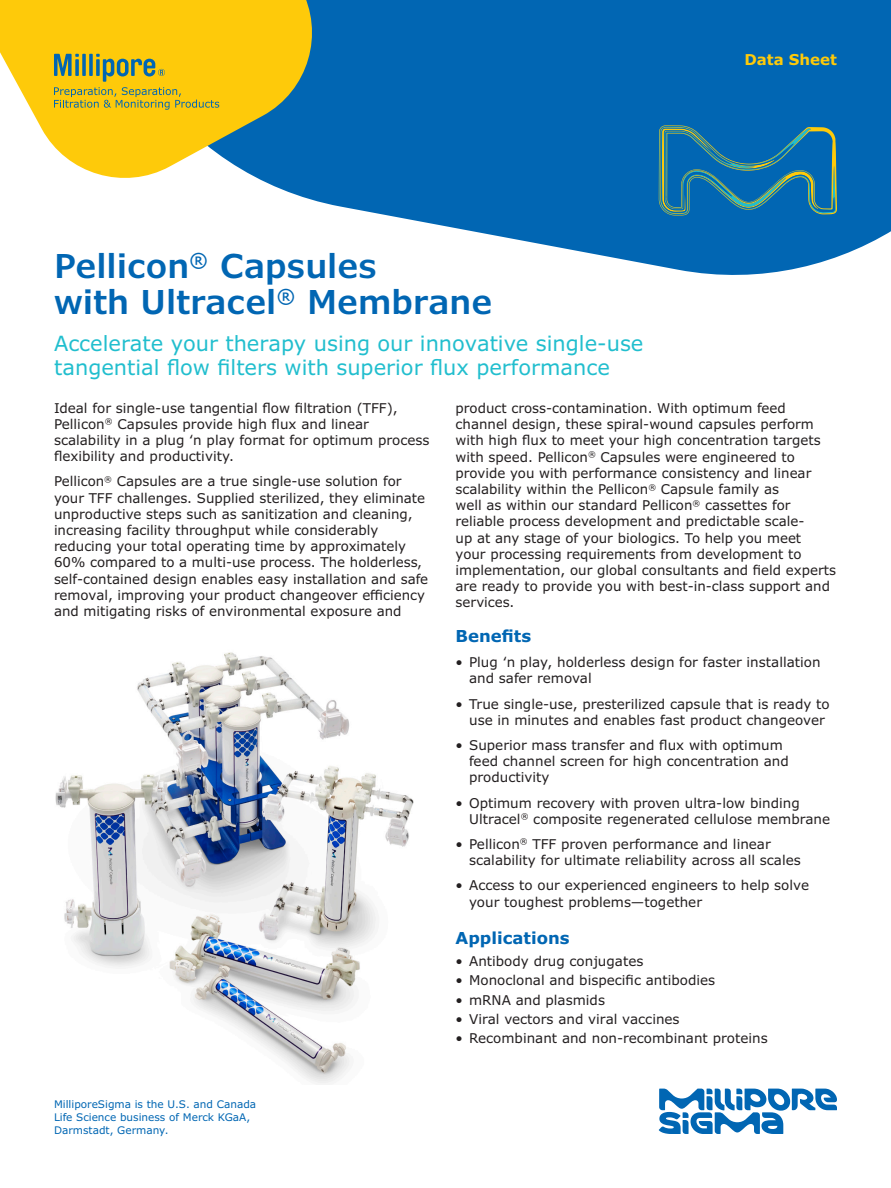
<style>
.page{position:relative;width:891px;height:1188px;background:#fff}
.page>*{position:absolute;margin:0;border:0;box-sizing:border-box;transform-origin:0 0}
.Headline_22_24{font:600 33px/36px "Verdana Pro";color:#0166b3}
.Subhead_14_16{font:21px/24px "Verdana Pro";color:#21bece}
.Section_Head_11_13{font:700 16.5px "Verdana Pro";color:#0166b3}
.Body_Copy_9_11{font:700 16.5px "Verdana Pro";color:#0166b3}
.Body_Head_10_12__span_columns{font:700 15px "Verdana Pro";color:#feca0a}
.Body_Copy_9_11-2{font:13.5px/16.2px "Verdana Pro";color:#231f20}
.Caption_7_9{font:10.5px/12.6px "Verdana Pro";color:#0166b3}
</style>
<div class="page">
<svg style="left:267px;top:0;width:624px;height:275px;background:#247bbd"></svg>
<svg style="left:659px;top:125px;width:178px;height:90px;background:#1d74a2"></svg>
<svg style="left:0;top:0;width:325px;height:183px;fill:#feca0a"></svg>
<svg style="left:54px;top:54px;width:165px;height:56px;background:#cdb629"></svg>
<img style="left:55px;top:652px;width:358px;height:432px">
<svg style="left:659px;top:1089px;width:178px;height:45px"></svg>
<p class="Body_Head_10_12__span_columns" style="left:744px;top:50px;width:94px">Data Sheet</p>
<p class="Headline_22_24" style="left:54px;top:248px;width:440px">Pellicon<sup>®</sup> Capsules<br>with Ultracel<sup>®</sup> Membrane</p>
<p class="Subhead_14_16" style="left:54px;top:332px;width:591px">Accelerate your therapy using our innovative single-use tangential flow filters with superior flux performance</p>
<p class="Body_Copy_9_11-2" style="left:54px;top:400px;width:377px">Ideal for single-use tangential flow filtration (TFF), Pellicon<sup>®</sup> Capsules provide high flux and linear scalability in a plug ‘n play format for optimum process flexibility and productivity.</p>
<p class="Body_Copy_9_11-2" style="left:54px;top:474px;width:376px">Pellicon<sup>®</sup> Capsules are a true single-use solution for your TFF challenges. Supplied sterilized, they eliminate unproductive steps such as sanitization and cleaning, increasing facility throughput while considerably reducing your total operating time by approximately 60% compared to a multi-use process. The holderless, self-contained design enables easy installation and safe removal, improving your product changeover efficiency and mitigating risks of environmental exposure and</p>
<p class="Body_Copy_9_11-2" style="left:456px;top:400px;width:382px">product cross-contamination. With optimum feed channel design, these spiral-wound capsules perform with high flux to meet your high concentration targets with speed. Pellicon<sup>®</sup> Capsules were engineered to provide you with performance consistency and linear scalability within the Pellicon<sup>®</sup> Capsule family as<br>well as within our standard Pellicon<sup>®</sup> cassettes for reliable process development and predictable scale-<br>up at any stage of your biologics. To help you meet<br>your processing requirements from development to implementation, our global consultants and field experts are ready to provide you with best-in-class support and services.</p>
<p class="Body_Copy_9_11" style="left:456px;top:625px;width:77px">Benefits</p>
<p class="Body_Copy_9_11-2" style="left:469px;top:654px;width:353px;text-indent:-14px">• Plug ‘n play, holderless design for faster installation and safer removal</p>
<p class="Body_Copy_9_11-2" style="left:469px;top:696px;width:362px;text-indent:-14px">• True single-use, presterilized capsule that is ready to use in minutes and enables fast product changeover</p>
<p class="Body_Copy_9_11-2" style="left:469px;top:737px;width:321px;text-indent:-14px">• Superior mass transfer and flux with optimum feed channel screen for high concentration and productivity</p>
<p class="Body_Copy_9_11-2" style="left:469px;top:795px;width:363px;text-indent:-14px">• Optimum recovery with proven ultra-low binding<br>Ultracel<sup>®</sup> composite regenerated cellulose membrane</p>
<p class="Body_Copy_9_11-2" style="left:469px;top:836px;width:333px;text-indent:-14px">• Pellicon<sup>®</sup> TFF proven performance and linear scalability for ultimate reliability across all scales</p>
<p class="Body_Copy_9_11-2" style="left:469px;top:878px;width:341px;text-indent:-14px">• Access to our experienced engineers to help solve your toughest problems—together</p>
<p class="Section_Head_11_13" style="left:456px;top:927px;width:115px">Applications</p>
<p class="Body_Copy_9_11-2" style="left:456px;top:953px;width:189px">• Antibody drug conjugates</p>
<p class="Body_Copy_9_11-2" style="left:456px;top:973px;width:261px">• Monoclonal and bispecific antibodies</p>
<p class="Body_Copy_9_11-2" style="left:456px;top:992px;width:151px">• mRNA and plasmids</p>
<p class="Body_Copy_9_11-2" style="left:456px;top:1011px;width:226px">• Viral vectors and viral vaccines</p>
<p class="Body_Copy_9_11-2" style="left:456px;top:1030px;width:314px">• Recombinant and non-recombinant proteins</p>
<p class="Caption_7_9" style="left:54px;top:1098px;width:204px">MilliporeSigma is the U.S. and Canada<br>Life Science business of Merck KGaA,<br>Darmstadt, Germany.</p>
</div>
